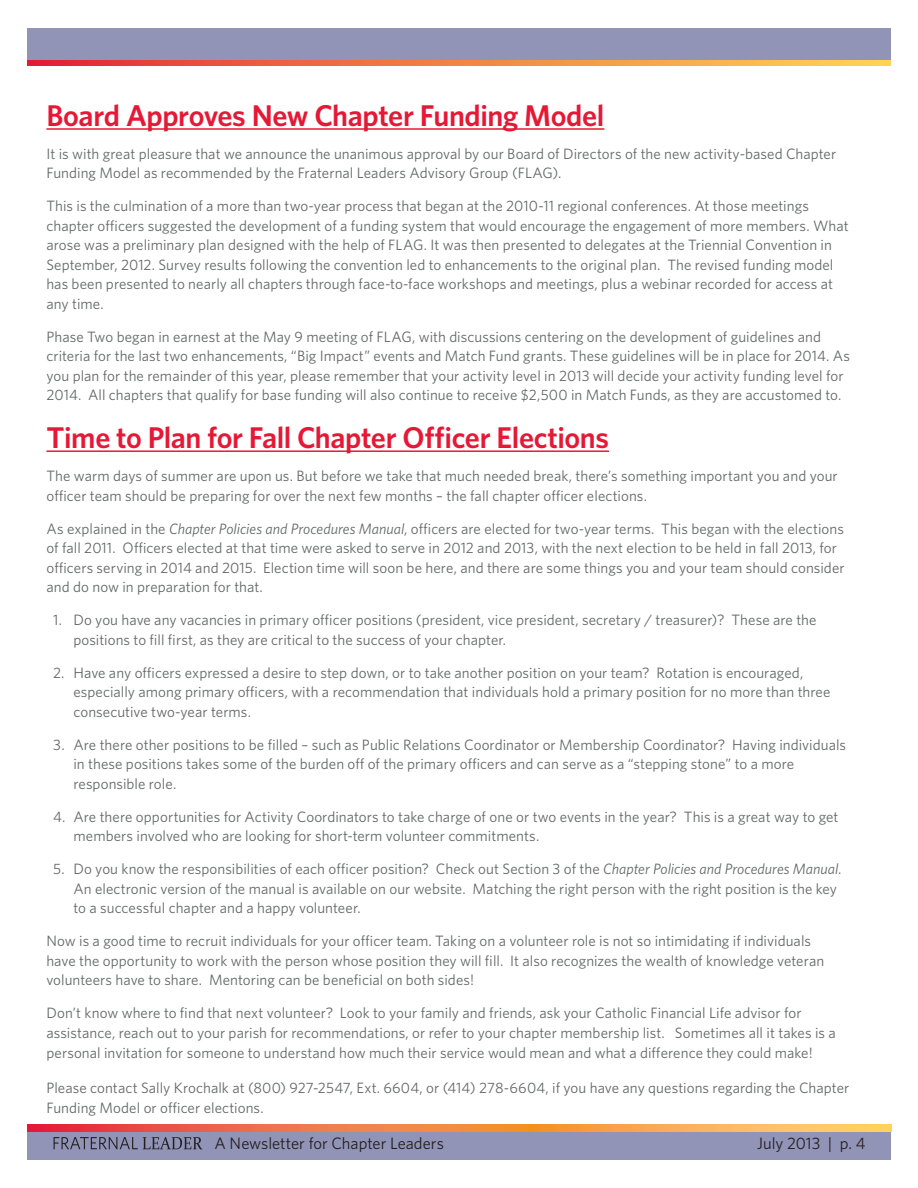
<style>
.page{position:relative;width:918px;height:1188px;background:#fff}
.page>*{position:absolute;margin:0;border:0;box-sizing:border-box;transform-origin:0 0}
.Body_-_Paragraph{font:600 30px "Whitney";letter-spacing:-.015em;color:#e51836}
.Body_-_Paragraph-2{font:16.5px "Whitney";color:#231f20}
.Body_-_Paragraph-3{font:15px/19.5px "Whitney";letter-spacing:.005em;color:#656767}
.s1{font-style:italic}
</style>
<div class="page">
<div style="left:27px;top:1127px;width:864px;height:33px;background:#9194b6"></div>
<svg style="left:27px;top:1125px;width:864px;height:6px"></svg>
<div style="left:27px;top:28px;width:864px;height:34px;background:#9194b6"></div>
<svg style="left:27px;top:61px;width:864px;height:5px"></svg>
<svg style="left:54px;top:1137px;width:148px;height:12px"></svg>
<hr style="left:46px;top:128px;width:558px;height:2px;background:#e51836">
<hr style="left:46px;top:450px;width:563px;height:2px;background:#e51836">
<p class="Body_-_Paragraph" style="left:46px;top:96px;width:560px">Board Approves New Chapter Funding Model</p>
<p class="Body_-_Paragraph-3" style="left:46px;top:144px;width:791px">It is with great pleasure that we announce the unanimous approval by our Board of Directors of the new activity-based Chapter<br>Funding Model as recommended by the Fraternal Leaders Advisory Group (FLAG).</p>
<p class="Body_-_Paragraph-3" style="left:46px;top:196px;width:804px">This is the culmination of a more than two-year process that began at the 2010-11 regional conferences. At those meetings chapter officers suggested the development of a funding system that would encourage the engagement of more members. What arose was a preliminary plan designed with the help of FLAG. It was then presented to delegates at the Triennial Convention in September, 2012. Survey results following the convention led to enhancements to the original plan. The revised funding model has been presented to nearly all chapters through face-to-face workshops and meetings, plus a webinar recorded for access at any time.</p>
<p class="Body_-_Paragraph-3" style="left:46px;top:327px;width:805px">Phase Two began in earnest at the May 9 meeting of FLAG, with discussions centering on the development of guidelines and criteria for the last two enhancements, “Big Impact” events and Match Fund grants. These guidelines will be in place for 2014. As you plan for the remainder of this year, please remember that your activity level in 2013 will decide your activity funding level for 2014. All chapters that qualify for base funding will also continue to receive $2,500 in Match Funds, as they are accustomed to.</p>
<p class="Body_-_Paragraph" style="left:46px;top:418px;width:564px">Time to Plan for Fall Chapter Officer Elections</p>
<p class="Body_-_Paragraph-3" style="left:46px;top:466px;width:793px">The warm days of summer are upon us. But before we take that much needed break, there’s something important you and your officer team should be preparing for over the next few months – the fall chapter officer elections.</p>
<p class="Body_-_Paragraph-3" style="left:46px;top:518px;width:800px">As explained in the <span class="s1">Chapter Policies and Procedures Manual</span>, officers are elected for two-year terms. This began with the elections of fall 2011. Officers elected at that time were asked to serve in 2012 and 2013, with the next election to be held in fall 2013, for officers serving in 2014 and 2015. Election time will soon be here, and there are some things you and your team should consider and do now in preparation for that.</p>
<p class="Body_-_Paragraph-3" style="left:73px;top:610px;width:745px;text-indent:-20px">1. Do you have any vacancies in primary officer positions (president, vice president, secretary / treasurer)? These are the positions to fill first, as they are critical to the success of your chapter.</p>
<p class="Body_-_Paragraph-3" style="left:73px;top:662px;width:759px;text-indent:-20px">2. Have any officers expressed a desire to step down, or to take another position on your team? Rotation is encouraged, especially among primary officers, with a recommendation that individuals hold a primary position for no more than three consecutive two-year terms.</p>
<p class="Body_-_Paragraph-3" style="left:73px;top:734px;width:774px;text-indent:-20px">3. Are there other positions to be filled – such as Public Relations Coordinator or Membership Coordinator? Having individuals in these positions takes some of the burden off of the primary officers and can serve as a “stepping stone” to a more responsible role.</p>
<p class="Body_-_Paragraph-3" style="left:73px;top:806px;width:767px;text-indent:-20px">4. Are there opportunities for Activity Coordinators to take charge of one or two events in the year? This is a great way to get members involved who are looking for short-term volunteer commitments.</p>
<p class="Body_-_Paragraph-3" style="left:73px;top:859px;width:770px;text-indent:-20px">5. Do you know the responsibilities of each officer position? Check out Section 3 of the <span class="s1">Chapter Policies and Procedures Manual</span>.<br>An electronic version of the manual is available on our website. Matching the right person with the right position is the key to a successful chapter and a happy volunteer.</p>
<p class="Body_-_Paragraph-3" style="left:46px;top:931px;width:779px">Now is a good time to recruit individuals for your officer team. Taking on a volunteer role is not so intimidating if individuals have the opportunity to work with the person whose position they will fill. It also recognizes the wealth of knowledge veteran volunteers have to share. Mentoring can be beneficial on both sides!</p>
<p class="Body_-_Paragraph-3" style="left:46px;top:1003px;width:791px;line-height:20.1px">Don’t know where to find that next volunteer? Look to your family and friends, ask your Catholic Financial Life advisor for assistance, reach out to your parish for recommendations, or refer to your chapter membership list. Sometimes all it takes is a personal invitation for someone to understand how much their service would mean and what a difference they could make!</p>
<p class="Body_-_Paragraph-3" style="left:46px;top:1077px;width:804px;line-height:20.7px">Please contact Sally Krochalk at (800) 927-2547, Ext. 6604, or (414) 278-6604, if you have any questions regarding the Chapter<br>Funding Model or officer elections.</p>
<p class="Body_-_Paragraph-2" style="left:214px;top:1132px;width:231px">A Newsletter for Chapter Leaders</p>
<p class="Body_-_Paragraph-2" style="left:757px;top:1132px;width:110px">July 2013 | p. 4</p>
</div>
